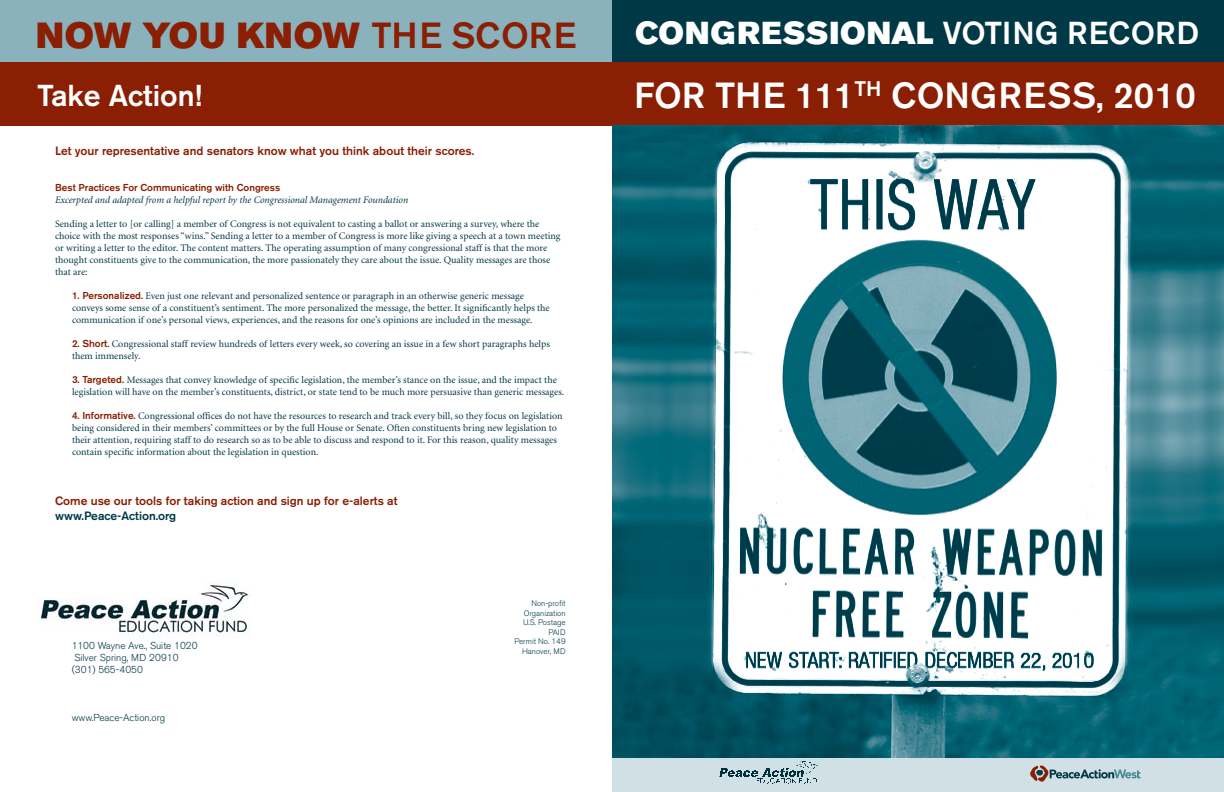
<style>
.page{position:relative;width:1224px;height:792px;background:#fff}
.page>*{position:absolute;margin:0;border:0;box-sizing:border-box;transform-origin:0 0}
.t1{font:500 36px "Akzidenz Grotesk BE";color:#fff}
.t2{font:36px "Akzidenz Grotesk BE Super";letter-spacing:.01em;color:#8a1f03}
.t3{font:31.5px "Akzidenz Grotesk BE Super";letter-spacing:.03em;color:#fff}
.t4{font:500 30px "Akzidenz Grotesk BE";color:#fff}
.t5{font:500 12px "Akzidenz Grotesk BE";color:#8a1f03}
.t6{font:500 12px "Akzidenz Grotesk BE";color:#003846}
.t7{font:10px/12px "Minion";color:#003846}
.t8{font:300 10px/12px "Akzidenz Grotesk BE";color:#003846}
.t9{font:italic 10px "Minion";color:#003846}
.t10{font:500 10px "Akzidenz Grotesk BE";color:#8a1f03}
.t11{font:300 8px/9.6px "Akzidenz Grotesk BE";color:#003846;text-align:right}
.s1{font-family:"Akzidenz Grotesk BE";font-weight:500}
.s2{font-family:"Akzidenz Grotesk BE";font-weight:500;color:#8a1f03}
</style>
<div class="page">
<div style="left:612px;top:757px;width:612px;height:35px;background:#d0e0e5"></div>
<div style="left:0;top:0;width:612px;height:63px;background:#89b2bd"></div>
<div style="left:612px;top:0;width:612px;height:757px;background:#003846"></div>
<div style="left:0;top:63px;width:1224px;height:63px;background:#8a1f03"></div>
<img style="left:719px;top:761px;width:99px;height:23px">
<img style="left:612px;top:126px;width:612px;height:631px">
<svg style="left:1030px;top:766px;width:110px;height:16px"></svg>
<img style="left:36px;top:583px;width:213px;height:55px">
<h1 class="t2" style="left:36px;top:14px;width:542px">NOW YOU KNOW <span class="s1">TH E SCORE</span></h1>
<h2 class="t3" style="left:635px;top:15px;width:566px">CONGRESSIONAL <span class="s1">VOTING RECORD</span></h2>
<h3 class="t4" style="left:37px;top:77px;width:167px">Take Action!</h3>
<h1 class="t1" style="left:634px;top:73px;width:563px">FOR TH E 111<sup>TH</sup> CONGRESS, 2010</h1>
<p class="t5" style="left:55px;top:143px;width:421px">Let your representative and senators know what you think about their scores.</p>
<p class="t10" style="left:55px;top:181px;width:227px">Best Practices For Communicating with Congress</p>
<p class="t9" style="left:55px;top:195px;width:355px">Excerpted and adapted from a helpful report by the Congressional Management Foundation</p>
<p class="t7" style="left:55px;top:218px;width:507px">Sending a letter to [or calling] a member of Congress is not equivalent to casting a ballot or answering a survey, where the choice with the most responses “wins.” Sending a letter to a member of Congress is more like giving a speech at a town meeting or writing a letter to the editor. The content matters. The operating assumption of many congressional staff is that the more thought constituents give to the communication, the more passionately they care about the issue. Quality messages are those that are:</p>
<p class="t7" style="left:72px;top:290px;width:479px"><span class="s2">1. Personalized.</span> Even just one relevant and personalized sentence or paragraph in an otherwise generic message conveys some sense of a constituent’s sentiment. The more personalized the message, the better. It significantly helps the communication if one’s personal views, experiences, and the reasons for one’s opinions are included in the message.</p>
<p class="t7" style="left:72px;top:338px;width:479px"><span class="s2">2. Short.</span> Congressional staff review hundreds of letters every week, so covering an issue in a few short paragraphs helps them immensely.</p>
<p class="t7" style="left:72px;top:374px;width:494px"><span class="s2">3. Targeted.</span> Messages that convey knowledge of specific legislation, the member’s stance on the issue, and the impact the legislation will have on the member’s constituents, district, or state tend to be much more persuasive than generic messages.</p>
<p class="t7" style="left:72px;top:410px;width:492px"><span class="s2">4. Informative.</span> Congressional offices do not have the resources to research and track every bill, so they focus on legislation being considered in their members’ committees or by the full House or Senate. Often constituents bring new legislation to their attention, requiring staff to do research so as to be able to discuss and respond to it. For this reason, quality messages contain specific information about the legislation in question.</p>
<p class="t5" style="left:55px;top:494px;width:344px">Come use our tools for taking action and sign up for e-alerts at</p>
<p class="t6" style="left:55px;top:508px;width:123px">www.Peace-Action.org</p>
<p class="t8" style="left:72px;top:640px;width:127px">1100 Wayne Ave., Suite 1020<br>Silver Spring, MD 20910 (301) 565-4050</p>
<p class="t8" style="left:72px;top:712px;width:95px">www.Peace-Action.org</p>
<p class="t11" style="left:514px;top:599px;width:53px">Non-profit<br>Organization<br>U.S. Postage<br>PAID<br>Permit No. 149<br>Hanover, MD</p>
</div>
